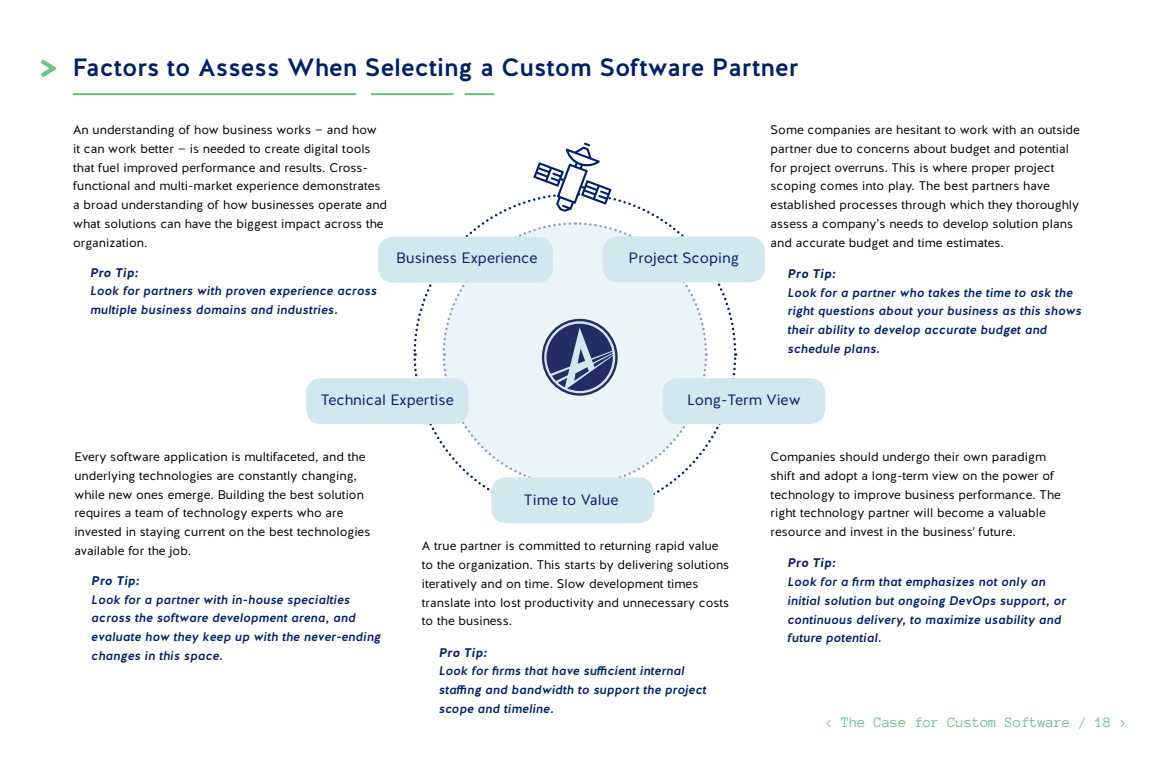
<style>
.page{position:relative;width:1170px;height:765px;background:#fff}
.page>*{position:absolute;margin:0;border:0;box-sizing:border-box;transform-origin:0 0}
.t1{font:500 25px "Halis GR";color:#002169}
.t2{font:15px "Halis GR";color:#002169}
.t3{font:15px "Anonymous Pro";color:#71c389}
.t4{font:12.5px/18.8px "Halis GR";color:#000}
.t5{font:italic 500 12.5px/18.8px "Halis GR";color:#002169}
.t6{font:italic 700 12.5px "Halis GR";color:#002169}
</style>
<div class="page">
<div style="left:491px;top:477px;width:163px;height:46px;background:#d3e7ee;border-radius:15px"></div>
<div style="left:663px;top:378px;width:162px;height:46px;background:#d3e7ee;border-radius:15px"></div>
<div style="left:603px;top:236px;width:162px;height:46px;background:#d3e7ee;border-radius:15px"></div>
<div style="left:378px;top:237px;width:175px;height:46px;background:#d3e7ee;border-radius:15px"></div>
<div style="left:306px;top:378px;width:163px;height:46px;background:#d3e7ee;border-radius:15px"></div>
<svg style="left:412px;top:143px;width:326px;height:374px"></svg>
<hr style="left:73px;top:93px;width:283px;height:2px;background:#5dbd70">
<hr style="left:372px;top:93px;width:81px;height:2px;background:#5dbd70">
<hr style="left:465px;top:93px;width:29px;height:2px;background:#5dbd70">
<svg style="left:41px;top:59px;width:15px;height:19px"></svg>
<h1 class="t1" style="left:73px;top:51px;width:727px">Factors to Assess When Selecting a Custom Software Partner</h1>
<p class="t4" style="left:73px;top:121px;width:316px">An understanding of how business works — and how<br>it can work better — is needed to create digital tools that fuel improved performance and results. Cross&shy;functional and multi-market experience demonstrates a broad understanding of how businesses operate and what solutions can have the biggest impact across the organization.</p>
<p class="t6" style="left:90px;top:264px;width:50px">Pro Tip:</p>
<p class="t5" style="left:90px;top:282px;width:288px">Look for partners with proven experience across multiple business domains and industries.</p>
<p class="t2" style="left:396px;top:248px;width:143px">Business Experience</p>
<p class="t2" style="left:629px;top:248px;width:112px">Project Scoping</p>
<p class="t4" style="left:771px;top:121px;width:311px">Some companies are hesitant to work with an outside partner due to concerns about budget and potential for project overruns. This is where proper project scoping comes into play. The best partners have established processes through which they thoroughly assess a company’s needs to develop solution plans and accurate budget and time estimates.</p>
<p class="t6" style="left:788px;top:266px;width:50px">Pro Tip:</p>
<p class="t5" style="left:788px;top:283px;width:296px">Look for a partner who takes the time to ask the right questions about your business as this shows their ability to develop accurate budget and schedule plans.</p>
<p class="t2" style="left:321px;top:390px;width:135px">Technical Expertise</p>
<p class="t2" style="left:687px;top:390px;width:115px">Long-Term View</p>
<p class="t4" style="left:74px;top:448px;width:298px">Every software application is multifaceted, and the underlying technologies are constantly changing, while new ones emerge. Building the best solution requires a team of technology experts who are invested in staying current on the best technologies available for the job.</p>
<p class="t6" style="left:91px;top:573px;width:50px">Pro Tip:</p>
<p class="t5" style="left:91px;top:590px;width:291px">Look for a partner with in-house specialties across the software development arena, and evaluate how they keep up with the never-ending changes in this space.</p>
<p class="t2" style="left:524px;top:491px;width:96px">Time to Value</p>
<p class="t4" style="left:422px;top:537px;width:309px">A true partner is committed to returning rapid value to the organization. This starts by delivering solutions iteratively and on time. Slow development times translate into lost productivity and unnecessary costs to the business.</p>
<p class="t6" style="left:439px;top:644px;width:50px">Pro Tip:</p>
<p class="t5" style="left:439px;top:662px;width:269px">Look for firms that have sufficient internal staffing and bandwidth to support the project scope and timeline.</p>
<p class="t4" style="left:771px;top:448px;width:292px">Companies should undergo their own paradigm shift and adopt a long-term view on the power of technology to improve business performance. The right technology partner will become a valuable resource and invest in the business' future.</p>
<p class="t6" style="left:788px;top:555px;width:50px">Pro Tip:</p>
<p class="t5" style="left:788px;top:573px;width:280px">Look for a firm that emphasizes not only an initial solution but ongoing DevOps support, or continuous delivery, to maximize usability and future potential.</p>
<p class="t3" style="left:825px;top:713px;width:304px">&lt; The Case for Custom Software / 18 &gt;</p>
</div>
